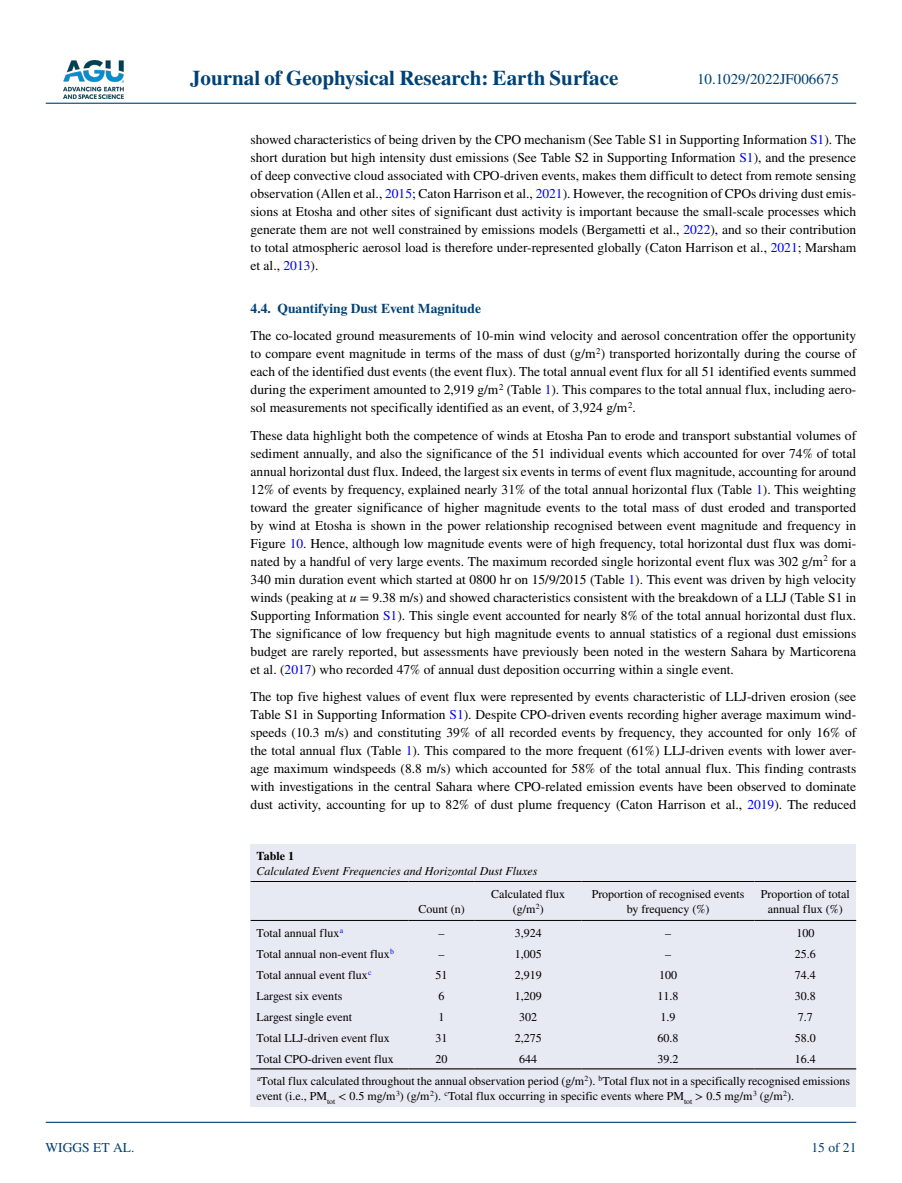
<style>
.page{position:relative;width:902px;height:1183px;background:#fff}
.page>*{position:absolute;margin:0;border:0;box-sizing:border-box;transform-origin:0 0}
.t1{font:700 21px "STIX";color:#004174}
.t2{font:15px "STIX";color:#004174}
.t3{font:13.5px/18px "STIX";color:#000;text-align:justify}
.t4{font:700 13.5px "STIX";color:#004174}
.t5{font:13.5px "STIX";color:#004174}
.t6{font:12px/15px "STIX";color:#000;text-align:center}
.t7{font:italic 12px "STIX";color:#000}
.t8{font:700 12px "STIX";color:#000}
.s1{color:#00f}
.s2{font-style:italic}
</style>
<div class="page">
<img style="left:63px;top:60px;width:60px;height:39px">
<hr style="left:46px;top:103px;width:810px;height:1px;background:#004174">
<hr style="left:46px;top:1121px;width:810px;height:1px;background:#004174">
<div style="left:250px;top:880px;width:606px;height:226px;background:#e7eaf2"></div>
<hr style="left:250px;top:880px;width:158px;height:1px;background:#000">
<hr style="left:250px;top:919px;width:158px;height:1px;background:#000">
<hr style="left:408px;top:880px;width:66px;height:1px;background:#000">
<hr style="left:408px;top:919px;width:66px;height:1px;background:#000">
<hr style="left:474px;top:880px;width:107px;height:1px;background:#000">
<hr style="left:474px;top:919px;width:107px;height:1px;background:#000">
<hr style="left:581px;top:880px;width:173px;height:1px;background:#000">
<hr style="left:581px;top:919px;width:173px;height:1px;background:#000">
<hr style="left:754px;top:880px;width:102px;height:1px;background:#000">
<hr style="left:754px;top:919px;width:102px;height:1px;background:#000">
<hr style="left:250px;top:1067px;width:158px;height:2px;background:#000">
<hr style="left:408px;top:1067px;width:66px;height:2px;background:#000">
<hr style="left:474px;top:1067px;width:107px;height:2px;background:#000">
<hr style="left:581px;top:1067px;width:173px;height:2px;background:#000">
<hr style="left:754px;top:1067px;width:102px;height:2px;background:#000">
<div style="left:250px;top:844px;width:606px;height:36px;background:#e7eaf2"></div>
<p class="t5" style="left:45px;top:1142px;width:90px">WIGGS ET AL.</p>
<h1 class="t1" style="left:190px;top:71px;width:430px">Journal of Geophysical Research: Earth Surface</h1>
<p class="t2" style="left:697px;top:74px;width:143px">10.1029/2022JF006675</p>
<p class="t3" style="left:250px;top:131px;width:607px">showed characteristics of being driven by the CPO mechanism (See Table S1 in Supporting Information <span class="s1">S1</span>). The short duration but high intensity dust emissions (See Table S2 in Supporting Information <span class="s1">S1</span>), and the presence of deep convective cloud associated with CPO-driven events, makes them difficult to detect from remote sensing observation (Allen et al., <span class="s1">2015</span>; Caton Harrison et al., <span class="s1">2021</span>). However, the recognition of CPOs driving dust emis&shy;sions at Etosha and other sites of significant dust activity is important because the small-scale processes which generate them are not well constrained by emissions models (Bergametti et al., <span class="s1">2022</span>), and so their contribution to total atmospheric aerosol load is therefore under-represented globally (Caton Harrison et al., <span class="s1">2021</span>; Marsham et al., <span class="s1">2013</span>).</p>
<p class="t4" style="left:250px;top:304px;width:232px">4.4. Quantifying Dust Event Magnitude</p>
<p class="t3" style="left:250px;top:328px;width:607px">The co-located ground measurements of 10-min wind velocity and aerosol concentration offer the opportunity to compare event magnitude in terms of the mass of dust (g/m <sup>2</sup>) transported horizontally during the course of each of the identified dust events (the event flux). The total annual event flux for all 51 identified events summed during the experiment amounted to 2,919 g/m <sup>2</sup> (Table <span class="s1">1</span>). This compares to the total annual flux, including aero&shy;sol measurements not specifically identified as an event, of 3,924 g/m <sup>2</sup>.</p>
<p class="t3" style="left:250px;top:427px;width:607px">These data highlight both the competence of winds at Etosha Pan to erode and transport substantial volumes of sediment annually, and also the significance of the 51 individual events which accounted for over 74% of total annual horizontal dust flux. Indeed, the largest six events in terms of event flux magnitude, accounting for around 12% of events by frequency, explained nearly 31% of the total annual horizontal flux (Table <span class="s1">1</span>). This weighting toward the greater significance of higher magnitude events to the total mass of dust eroded and transported by wind at Etosha is shown in the power relationship recognised between event magnitude and frequency in Figure <span class="s1">10</span>. Hence, although low magnitude events were of high frequency, total horizontal dust flux was domi&shy;nated by a handful of very large events. The maximum recorded single horizontal event flux was 302 g/m <sup>2</sup> for a 340 min duration event which started at 0800 hr on 15/9/2015 (Table <span class="s1">1</span>). This event was driven by high velocity winds (peaking at <span class="s2">u</span> = 9.38 m/s) and showed characteristics consistent with the breakdown of a LLJ (Table S1 in Supporting Information <span class="s1">S1</span>). This single event accounted for nearly 8% of the total annual horizontal dust flux.<br>The significance of low frequency but high magnitude events to annual statistics of a regional dust emissions budget are rarely reported, but assessments have previously been noted in the western Sahara by Marticorena et al. (<span class="s1">2017</span>) who recorded 47% of annual dust deposition occurring within a single event.</p>
<p class="t3" style="left:250px;top:688px;width:607px">The top five highest values of event flux were represented by events characteristic of LLJ-driven erosion (see Table S1 in Supporting Information <span class="s1">S1</span>). Despite CPO-driven events recording higher average maximum wind&shy;speeds (10.3 m/s) and constituting 39% of all recorded events by frequency, they accounted for only 16% of the total annual flux (Table <span class="s1">1</span>). This compared to the more frequent (61%) LLJ-driven events with lower aver&shy;age maximum windspeeds (8.8 m/s) which accounted for 58% of the total annual flux. This finding contrasts with investigations in the central Sahara where CPO-related emission events have been observed to dominate dust activity, accounting for up to 82% of dust plume frequency (Caton Harrison et al., <span class="s1">2019</span>). The reduced</p>
<p class="t8" style="left:256px;top:851px;width:39px">Table 1</p>
<p class="t7" style="left:256px;top:866px;width:282px">Calculated Event Frequencies and Horizontal Dust Fluxes</p>
<p class="t6" style="left:418px;top:902px;width:48px">Count (n)</p>
<p class="t6" style="left:491px;top:887px;width:76px">Calculated flux (g/m <sup>2</sup>)</p>
<p class="t6" style="left:591px;top:887px;width:154px">Proportion of recognised events by frequency (%)</p>
<p class="t6" style="left:760px;top:887px;width:90px">Proportion of total annual flux (%)</p>
<p class="t6" style="left:256px;top:926px;width:88px">Total annual flux <sup>a</sup></p>
<p class="t6" style="left:514px;top:926px;width:28px">3,924</p>
<p class="t6" style="left:796px;top:926px;width:19px">100</p>
<p class="t6" style="left:256px;top:947px;width:139px">Total annual non-event flux <sup>b</sup></p>
<p class="t6" style="left:514px;top:947px;width:28px">1,005</p>
<p class="t6" style="left:794px;top:947px;width:22px">25.6</p>
<p class="t6" style="left:256px;top:968px;width:117px">Total annual event flux <sup>c</sup></p>
<p class="t6" style="left:435px;top:968px;width:13px">51</p>
<p class="t6" style="left:514px;top:968px;width:28px">2,919</p>
<p class="t6" style="left:659px;top:968px;width:19px">100</p>
<p class="t6" style="left:794px;top:968px;width:22px">74.4</p>
<p class="t6" style="left:256px;top:989px;width:87px">Largest six events</p>
<p class="t6" style="left:438px;top:989px;width:7px">6</p>
<p class="t6" style="left:514px;top:989px;width:28px">1,209</p>
<p class="t6" style="left:657px;top:989px;width:22px">11.8</p>
<p class="t6" style="left:794px;top:989px;width:22px">30.8</p>
<p class="t6" style="left:256px;top:1010px;width:97px">Largest single event</p>
<p class="t6" style="left:438px;top:1010px;width:7px">1</p>
<p class="t6" style="left:519px;top:1010px;width:19px">302</p>
<p class="t6" style="left:660px;top:1010px;width:16px">1.9</p>
<p class="t6" style="left:797px;top:1010px;width:16px">7.7</p>
<p class="t6" style="left:256px;top:1031px;width:135px">Total LLJ-driven event flux</p>
<p class="t6" style="left:435px;top:1031px;width:13px">31</p>
<p class="t6" style="left:514px;top:1031px;width:28px">2,275</p>
<p class="t6" style="left:657px;top:1031px;width:22px">60.8</p>
<p class="t6" style="left:794px;top:1031px;width:22px">58.0</p>
<p class="t6" style="left:256px;top:1052px;width:139px">Total CPO-driven event flux</p>
<p class="t6" style="left:435px;top:1052px;width:13px">20</p>
<p class="t6" style="left:519px;top:1052px;width:19px">644</p>
<p class="t6" style="left:657px;top:1052px;width:22px">39.2</p>
<p class="t6" style="left:257px;top:1048px;width:594px;line-height:22.5px;text-align:left;text-indent:537px">16.4<br><sup>a</sup>Total flux calculated throughout the annual observation period (g/m <sup>2</sup>). <sup>b</sup>Total flux not in a specifically recognised emissions</p>
<p class="t6" style="left:256px;top:1089px;width:539px">event (i.e., PM<sub>tot</sub> &lt; 0.5 mg/m <sup>3</sup>) (g/m <sup>2</sup>). <sup>c</sup>Total flux occurring in specific events where PM<sub>tot</sub> &gt; 0.5 mg/m <sup>3</sup> (g/m <sup>2</sup>).</p>
<p class="t5" style="left:811px;top:1142px;width:46px">15 of 21</p>
</div>
